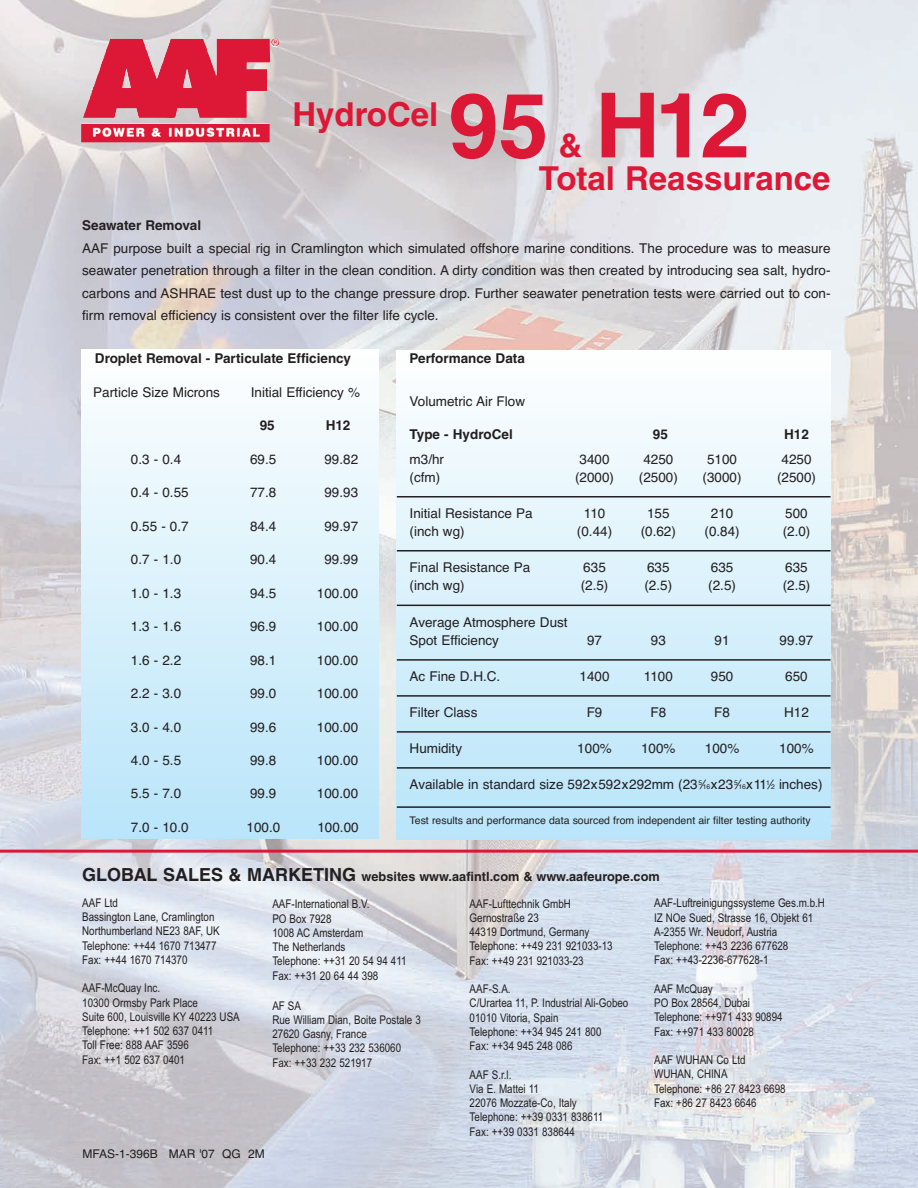
<style>
.page{position:relative;width:918px;height:1188px;background:#fff}
.page>*{position:absolute;margin:0;border:0;box-sizing:border-box;transform-origin:0 0}
.t1{font:700 90px "Helvetica";color:#dd1736}
.t2{font:700 33px "Helvetica";color:#dd1736}
.t3{font:13.5px/22.5px "Helvetica";color:#231f20;text-align:justify}
.t4{font:700 13.5px "Helvetica";color:#231f20}
.t5{font:13.5px "Helvetica Bold TT";color:#231f20}
.t6{font:700 12.75px "Helvetica";color:#231f20}
.t7{font:12px/14.2px "Arial Narrow";color:#231f20}
.t8{font:12px "Helvetica";color:#231f20}
.t9{font:10.5px "Helvetica";color:#231f20}
.s1{font-size:18px}
.s2{font-size:6.75px}
</style>
<div class="page">
<img style="left:0;top:0;width:918px;height:1188px">
<div style="left:81px;top:350px;width:298px;height:488px;background:linear-gradient(to bottom,#fdfefe,#b9e5f9)"></div>
<hr style="left:0;top:850px;width:918px;height:3px;background:#dd1736">
<div style="left:397px;top:350px;width:434px;height:489px;background:linear-gradient(to bottom,#fdfefe,#b8e4f9)"></div>
<img style="left:83px;top:38px;width:197px;height:81px">
<hr style="left:397px;top:496px;width:434px;height:2px;background:#231f20">
<hr style="left:397px;top:550px;width:434px;height:2px;background:#231f20">
<hr style="left:397px;top:605px;width:434px;height:1px;background:#231f20">
<hr style="left:397px;top:659px;width:434px;height:2px;background:#231f20">
<hr style="left:397px;top:695px;width:434px;height:2px;background:#231f20">
<hr style="left:397px;top:731px;width:434px;height:2px;background:#231f20">
<hr style="left:397px;top:767px;width:434px;height:2px;background:#231f20">
<hr style="left:397px;top:806px;width:434px;height:2px;background:#231f20">
<h1 class="t1" style="left:595px;top:93px;width:157px">H12</h1>
<h2 class="t2" style="left:539px;top:167px;width:293px">Total Reassurance</h2>
<h2 class="t2" style="left:292px;top:102px;width:148px">HydroCel</h2>
<h1 class="t1" style="left:448px;top:93px;width:102px">95</h1>
<h2 class="t2" style="left:559px;top:134px;width:25px">&amp;</h2>
<p class="t4" style="left:82px;top:220px;width:120px">Seawater Removal</p>
<p class="t3" style="left:82px;top:237px;width:750px">AAF purpose built a special rig in Cramlington which simulated offshore marine conditions. The procedure was to measure seawater penetration through a filter in the clean condition. A dirty condition was then created by introducing sea salt, hydro&shy;carbons and ASHRAE test dust up to the change pressure drop. Further seawater penetration tests were carried out to con&shy;firm removal efficiency is consistent over the filter life cycle.</p>
<p class="t4" style="left:95px;top:353px;width:258px">Droplet Removal - Particulate Efficiency</p>
<p class="t3" style="left:93px;top:381px;width:128px">Particle Size Microns</p>
<p class="t3" style="left:251px;top:381px;width:111px">Initial Efficiency %</p>
<p class="t5" style="left:260px;top:418px;width:17px">95</p>
<p class="t5" style="left:326px;top:418px;width:26px">H12</p>
<p class="t3" style="left:131px;top:448px;width:52px">0.3 - 0.4</p>
<p class="t3" style="left:250px;top:448px;width:28px">69.5</p>
<p class="t3" style="left:324px;top:448px;width:35px">99.82</p>
<p class="t3" style="left:131px;top:481px;width:59px">0.4 - 0.55</p>
<p class="t3" style="left:250px;top:481px;width:28px">77.8</p>
<p class="t3" style="left:324px;top:481px;width:35px">99.93</p>
<p class="t3" style="left:131px;top:515px;width:59px">0.55 - 0.7</p>
<p class="t3" style="left:250px;top:515px;width:28px">84.4</p>
<p class="t3" style="left:324px;top:515px;width:35px">99.97</p>
<p class="t3" style="left:131px;top:548px;width:52px">0.7 - 1.0</p>
<p class="t3" style="left:250px;top:548px;width:28px">90.4</p>
<p class="t3" style="left:324px;top:548px;width:35px">99.99</p>
<p class="t3" style="left:131px;top:582px;width:52px">1.0 - 1.3</p>
<p class="t3" style="left:250px;top:582px;width:28px">94.5</p>
<p class="t3" style="left:317px;top:582px;width:43px">100.00</p>
<p class="t3" style="left:131px;top:615px;width:52px">1.3 - 1.6</p>
<p class="t3" style="left:250px;top:615px;width:28px">96.9</p>
<p class="t3" style="left:317px;top:615px;width:43px">100.00</p>
<p class="t3" style="left:131px;top:649px;width:52px">1.6 - 2.2</p>
<p class="t3" style="left:250px;top:649px;width:28px">98.1</p>
<p class="t3" style="left:317px;top:649px;width:43px">100.00</p>
<p class="t3" style="left:131px;top:682px;width:52px">2.2 - 3.0</p>
<p class="t3" style="left:250px;top:682px;width:28px">99.0</p>
<p class="t3" style="left:317px;top:682px;width:43px">100.00</p>
<p class="t3" style="left:131px;top:716px;width:52px">3.0 - 4.0</p>
<p class="t3" style="left:250px;top:716px;width:28px">99.6</p>
<p class="t3" style="left:317px;top:716px;width:43px">100.00</p>
<p class="t3" style="left:131px;top:749px;width:52px">4.0 - 5.5</p>
<p class="t3" style="left:250px;top:749px;width:28px">99.8</p>
<p class="t3" style="left:317px;top:749px;width:43px">100.00</p>
<p class="t3" style="left:131px;top:783px;width:52px">5.5 - 7.0</p>
<p class="t3" style="left:250px;top:783px;width:28px">99.9</p>
<p class="t3" style="left:317px;top:783px;width:43px">100.00</p>
<p class="t3" style="left:131px;top:816px;width:59px">7.0 - 10.0</p>
<p class="t3" style="left:247px;top:816px;width:35px">100.0</p>
<p class="t3" style="left:317px;top:816px;width:43px">100.00</p>
<p class="t6" style="left:82px;top:872px;width:579px"><span class="s1">GLOBAL SALES &amp; MARKETING</span> websites www.aafintl.com &amp; www.aafeurope.com</p>
<p class="t7" style="left:272px;top:897px;width:136px">AAF-International B.V.<br>PO Box 7928<br>1008 AC Amsterdam<br>The Netherlands<br>Telephone: ++31 20 54 94 411<br>Fax: ++31 20 64 44 398</p>
<p class="t7" style="left:272px;top:998px;width:150px">AF SA<br>Rue William Dian, Boite Postale 3<br>27620 Gasny, France<br>Telephone: ++33 232 536060<br>Fax: ++33 232 521917</p>
<p class="t4" style="left:410px;top:353px;width:117px">Performance Data</p>
<p class="t3" style="left:410px;top:390px;width:117px">Volumetric Air Flow</p>
<p class="t5" style="left:410px;top:427px;width:105px">Type - HydroCel</p>
<p class="t5" style="left:653px;top:427px;width:17px">95</p>
<p class="t5" style="left:784px;top:427px;width:26px">H12</p>
<p class="t3" style="left:410px;top:448px;width:36px">m3/hr</p>
<p class="t3" style="left:580px;top:448px;width:32px">3400</p>
<p class="t3" style="left:643px;top:448px;width:32px">4250</p>
<p class="t3" style="left:707px;top:448px;width:32px">5100</p>
<p class="t3" style="left:782px;top:448px;width:32px">4250</p>
<p class="t3" style="left:410px;top:466px;width:32px">(cfm)</p>
<p class="t3" style="left:575px;top:466px;width:41px">(2000)</p>
<p class="t3" style="left:639px;top:466px;width:41px">(2500)</p>
<p class="t3" style="left:703px;top:466px;width:41px">(3000)</p>
<p class="t3" style="left:777px;top:466px;width:41px">(2500)</p>
<p class="t3" style="left:410px;top:502px;width:125px">Initial Resistance Pa</p>
<p class="t3" style="left:584px;top:502px;width:23px">110</p>
<p class="t3" style="left:647px;top:502px;width:24px">155</p>
<p class="t3" style="left:711px;top:502px;width:24px">210</p>
<p class="t3" style="left:785px;top:502px;width:24px">500</p>
<p class="t3" style="left:410px;top:520px;width:57px">(inch wg)</p>
<p class="t3" style="left:577px;top:520px;width:37px">(0.44)</p>
<p class="t3" style="left:641px;top:520px;width:37px">(0.62)</p>
<p class="t3" style="left:705px;top:520px;width:37px">(0.84)</p>
<p class="t3" style="left:783px;top:520px;width:29px">(2.0)</p>
<p class="t3" style="left:410px;top:556px;width:122px">Final Resistance Pa</p>
<p class="t3" style="left:583px;top:556px;width:24px">635</p>
<p class="t3" style="left:647px;top:556px;width:24px">635</p>
<p class="t3" style="left:711px;top:556px;width:24px">635</p>
<p class="t3" style="left:785px;top:556px;width:24px">635</p>
<p class="t3" style="left:410px;top:574px;width:57px">(inch wg)</p>
<p class="t3" style="left:581px;top:574px;width:29px">(2.5)</p>
<p class="t3" style="left:644px;top:574px;width:29px">(2.5)</p>
<p class="t3" style="left:708px;top:574px;width:29px">(2.5)</p>
<p class="t3" style="left:783px;top:574px;width:29px">(2.5)</p>
<p class="t3" style="left:410px;top:614px;width:160px;line-height:18px">Average Atmosphere Dust<br>Spot Efficiency</p>
<p class="t3" style="left:587px;top:629px;width:17px">97</p>
<p class="t3" style="left:651px;top:629px;width:17px">93</p>
<p class="t3" style="left:715px;top:629px;width:17px">91</p>
<p class="t3" style="left:780px;top:629px;width:35px">99.97</p>
<p class="t3" style="left:410px;top:665px;width:92px">Ac Fine D.H.C.</p>
<p class="t3" style="left:580px;top:665px;width:32px">1400</p>
<p class="t3" style="left:644px;top:665px;width:31px">1100</p>
<p class="t3" style="left:711px;top:665px;width:24px">950</p>
<p class="t3" style="left:785px;top:665px;width:24px">650</p>
<p class="t3" style="left:410px;top:701px;width:69px">Filter Class</p>
<p class="t3" style="left:587px;top:701px;width:17px">F9</p>
<p class="t3" style="left:650px;top:701px;width:17px">F8</p>
<p class="t3" style="left:714px;top:701px;width:17px">F8</p>
<p class="t3" style="left:784px;top:701px;width:26px">H12</p>
<p class="t3" style="left:410px;top:737px;width:54px">Humidity</p>
<p class="t3" style="left:577px;top:737px;width:36px">100%</p>
<p class="t3" style="left:641px;top:737px;width:36px">100%</p>
<p class="t3" style="left:705px;top:737px;width:36px">100%</p>
<p class="t3" style="left:779px;top:737px;width:36px">100%</p>
<p class="t3" style="left:410px;top:773px;width:414px">Available in standard size 592x592x292mm (23<sup>5</sup>⁄<span class="s2">16</span>x23<sup>5</sup>⁄<span class="s2">16</span>x11<sup>1</sup>⁄<span class="s2">2</span> inches)</p>
<p class="t9" style="left:410px;top:814px;width:403px">Test results and performance data sourced from independent air filter testing authority</p>
<p class="t7" style="left:82px;top:896px;width:139px">AAF Ltd<br>Bassington Lane, Cramlington<br>Northumberland NE23 8AF, UK<br>Telephone: ++44 1670 713477<br>Fax: ++44 1670 714370</p>
<p class="t7" style="left:82px;top:981px;width:159px">AAF-McQuay Inc.<br>10300 Ormsby Park Place<br>Suite 600, Louisville KY 40223 USA<br>Telephone: ++1 502 637 0411<br>Toll Free: 888 AAF 3596<br>Fax: ++1 502 637 0401</p>
<p class="t7" style="left:654px;top:896px;width:172px">AAF-Luftreinigungssysteme Ges.m.b.H<br>IZ NOe Sued, Strasse 16, Objekt 61<br>A-2355 Wr. Neudorf, Austria<br>Telephone: ++43 2236 677628<br>Fax: ++43-2236-677628-1</p>
<p class="t7" style="left:654px;top:982px;width:130px">AAF McQuay<br>PO Box 28564, Dubai<br>Telephone: ++971 433 90894<br>Fax: ++971 433 80028</p>
<p class="t7" style="left:654px;top:1053px;width:133px">AAF WUHAN Co Ltd<br>WUHAN, CHINA<br>Telephone: +86 27 8423 6698<br>Fax: +86 27 8423 6646</p>
<p class="t7" style="left:470px;top:896px;width:145px">AAF-Lufttechnik GmbH<br>Gernostraße 23<br>44319 Dortmund, Germany<br>Telephone: ++49 231 921033-13<br>Fax: ++49 231 921033-23</p>
<p class="t7" style="left:470px;top:982px;width:160px">AAF-S.A.<br>C/Urartea 11, P. Industrial Ali-Gobeo<br>01010 Vitoria, Spain<br>Telephone: ++34 945 241 800<br>Fax: ++34 945 248 086</p>
<p class="t7" style="left:470px;top:1067px;width:135px">AAF S.r.l.<br>Via E. Mattei 11<br>22076 Mozzate-Co, Italy<br>Telephone: ++39 0331 838611<br>Fax: ++39 0331 838644</p>
<p class="t8" style="left:82px;top:1147px;width:184px">MFAS-1-396B MAR '07 QG 2M</p>
</div>
